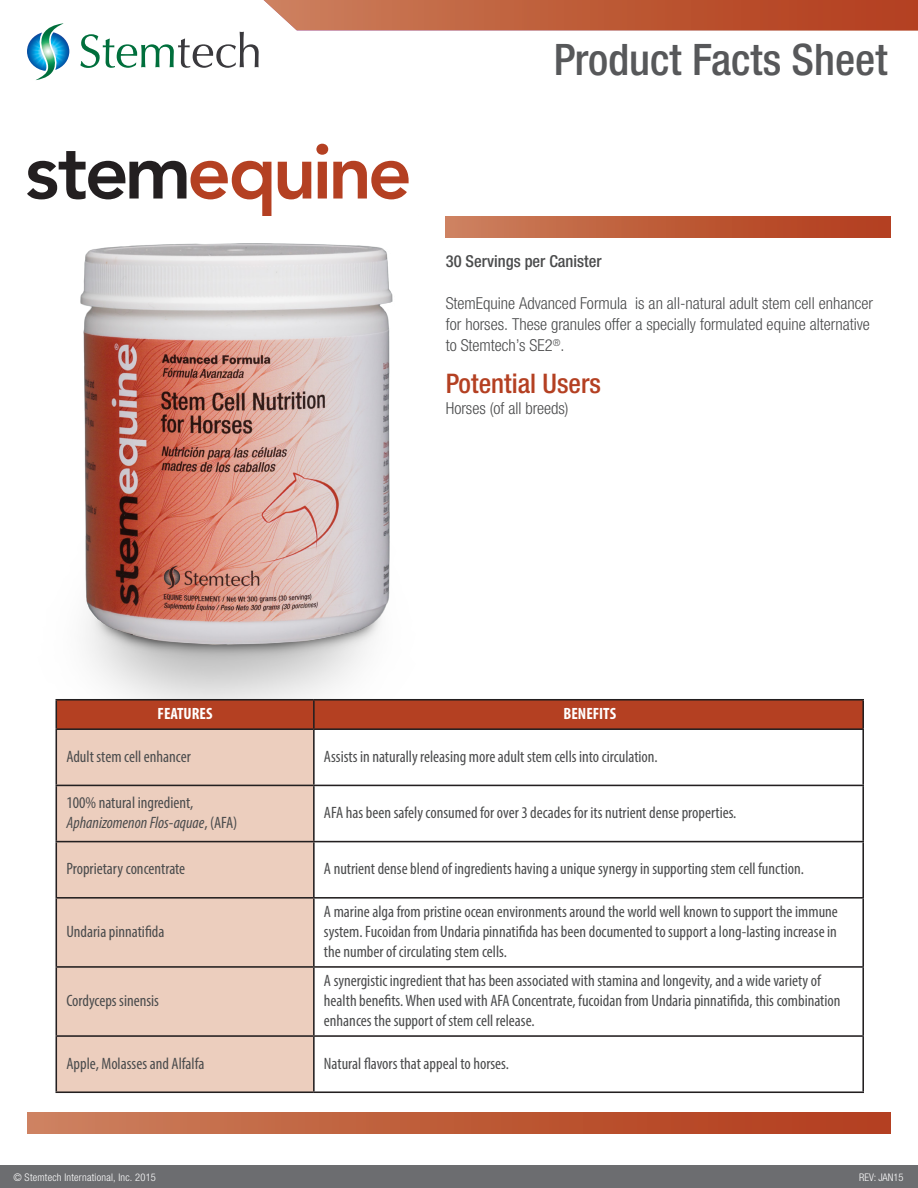
<style>
.page{position:relative;width:918px;height:1188px;background:#fff}
.page>*{position:absolute;margin:0;border:0;box-sizing:border-box;transform-origin:0 0}
.t1{font:500 condensed 43.5px "Helvetica Neue LTW1 G";color:#57585a}
.t2{font:500 condensed 27px "Helvetica Neue LTW1 G";color:#b44022}
.t3{font:condensed 16.5px/19.8px "Myriad Pro";color:#4b4c4d;text-align:justify}
.t4{font:300 condensed 16.5px/21px "Helvetica Neue LTW1 G";color:#4b4c4d}
.t5{font:italic condensed 16.5px "Myriad Pro";color:#4b4c4d}
.t6{font:500 condensed 16.5px "Helvetica Neue LTW1 G";color:#4b4c4d}
.t7{font:700 condensed 16.35px "Myriad Pro";color:#fff}
.t8{font:300 condensed 10.5px "Helvetica Neue";letter-spacing:.02em;color:#fff}
.t9{font:300 condensed 10.5px "Helvetica Neue";color:#fff}
.s1{font-style:normal}
</style>
<div class="page">
<svg style="left:80px;top:0;width:838px;height:68px"></svg>
<svg style="left:27px;top:23px;width:42px;height:57px"></svg>
<div style="left:0;top:1165px;width:918px;height:23px;background:#6c6d70"></div>
<div style="left:27px;top:1113px;width:863px;height:21px;background:linear-gradient(to right,#cb7f5b,#b13a19)"></div>
<div style="left:446px;top:216px;width:444px;height:21px;background:linear-gradient(to right,#cb7f5b,#b13a1a)"></div>
<svg style="left:27px;top:151px;width:244px;height:65px"></svg>
<svg style="left:278px;top:144px;width:131px;height:55px"></svg>
<img style="left:55px;top:243px;width:338px;height:458px">
<div style="left:57px;top:701px;width:805px;height:27px;background:#b44022"></div>
<div style="left:57px;top:730px;width:256px;height:361px;background:#eccebe"></div>
<hr style="left:55px;top:730px;width:2px;height:55px;background:#231f20">
<hr style="left:313px;top:730px;width:2px;height:55px;background:#231f20">
<hr style="left:862px;top:730px;width:2px;height:55px;background:#231f20">
<hr style="left:56px;top:785px;width:258px;height:1px;background:#231f20">
<hr style="left:55px;top:786px;width:2px;height:55px;background:#231f20">
<hr style="left:314px;top:785px;width:550px;height:1px;background:#231f20">
<hr style="left:313px;top:786px;width:2px;height:55px;background:#231f20">
<hr style="left:862px;top:786px;width:2px;height:55px;background:#231f20">
<hr style="left:56px;top:841px;width:258px;height:1px;background:#231f20">
<hr style="left:55px;top:842px;width:2px;height:55px;background:#231f20">
<hr style="left:314px;top:841px;width:550px;height:1px;background:#231f20">
<hr style="left:313px;top:842px;width:2px;height:55px;background:#231f20">
<hr style="left:862px;top:842px;width:2px;height:55px;background:#231f20">
<hr style="left:56px;top:897px;width:258px;height:2px;background:#231f20">
<hr style="left:55px;top:899px;width:2px;height:67px;background:#231f20">
<hr style="left:314px;top:897px;width:550px;height:2px;background:#231f20">
<hr style="left:313px;top:899px;width:2px;height:67px;background:#231f20">
<hr style="left:862px;top:899px;width:2px;height:67px;background:#231f20">
<hr style="left:56px;top:966px;width:258px;height:2px;background:#231f20">
<hr style="left:55px;top:968px;width:2px;height:67px;background:#231f20">
<hr style="left:314px;top:966px;width:550px;height:2px;background:#231f20">
<hr style="left:313px;top:968px;width:2px;height:67px;background:#231f20">
<hr style="left:862px;top:968px;width:2px;height:67px;background:#231f20">
<hr style="left:56px;top:1035px;width:258px;height:2px;background:#231f20">
<hr style="left:55px;top:1037px;width:2px;height:54px;background:#231f20">
<hr style="left:314px;top:1035px;width:550px;height:2px;background:#231f20">
<hr style="left:313px;top:1037px;width:2px;height:54px;background:#231f20">
<hr style="left:862px;top:1037px;width:2px;height:54px;background:#231f20">
<hr style="left:56px;top:1091px;width:258px;height:2px;background:#231f20">
<hr style="left:314px;top:1091px;width:550px;height:2px;background:#231f20">
<hr style="left:56px;top:699px;width:258px;height:2px;background:#231f20">
<hr style="left:55px;top:701px;width:2px;height:27px;background:#231f20">
<hr style="left:314px;top:699px;width:550px;height:2px;background:#231f20">
<hr style="left:313px;top:701px;width:2px;height:27px;background:#231f20">
<hr style="left:862px;top:701px;width:2px;height:27px;background:#231f20">
<hr style="left:56px;top:728px;width:258px;height:2px;background:#231f20">
<hr style="left:314px;top:728px;width:550px;height:2px;background:#231f20">
<h1 class="t1" style="left:554px;top:33px;width:335px">Product Facts Sheet</h1>
<p class="t6" style="left:446px;top:252px;width:157px">30 Servings per Canister</p>
<p class="t4" style="left:446px;top:293px;width:429px">StemEquine Advanced Formula is an all-natural adult stem cell enhancer for horses. These granules offer a specially formulated equine alternative to Stemtech’s SE2<sup>®</sup>.</p>
<p class="t2" style="left:446px;top:368px;width:157px">Potential Users</p>
<p class="t4" style="left:446px;top:398px;width:124px">Horses (of all breeds)</p>
<p class="t7" style="left:158px;top:703px;width:56px">FEATURES</p>
<p class="t7" style="left:564px;top:703px;width:54px">BENEFITS</p>
<p class="t3" style="left:66px;top:746px;width:126px">Adult stem cell enhancer</p>
<p class="t3" style="left:324px;top:746px;width:335px">Assists in naturally releasing more adult stem cells into circulation.</p>
<p class="t3" style="left:66px;top:793px;width:128px">100% natural ingredient,</p>
<p class="t5" style="left:66px;top:813px;width:173px">Aphanizomenon Flos-aquae<span class="s1">, (AFA)</span></p>
<p class="t3" style="left:324px;top:803px;width:414px">AFA has been safely consumed for over 3 decades for its nutrient dense properties.</p>
<p class="t3" style="left:66px;top:859px;width:120px">Proprietary concentrate</p>
<p class="t3" style="left:324px;top:859px;width:481px">A nutrient dense blend of ingredients having a unique synergy in supporting stem cell function.</p>
<p class="t3" style="left:66px;top:921px;width:100px">Undaria pinnatifida</p>
<p class="t3" style="left:66px;top:991px;width:94px">Cordyceps sinensis</p>
<p class="t3" style="left:324px;top:902px;width:515px">A marine alga from pristine ocean environments around the world well known to support the immune system. Fucoidan from Undaria pinnatifida has been documented to support a long-lasting increase in the number of circulating stem cells.</p>
<p class="t3" style="left:324px;top:971px;width:518px;text-align:left">A synergistic ingredient that has been associated with stamina and longevity, and a wide variety of health benefits. When used with AFA Concentrate, fucoidan from Undaria pinnatifida, this combination enhances the support of stem cell release.</p>
<p class="t3" style="left:66px;top:1053px;width:140px">Apple, Molasses and Alfalfa</p>
<p class="t3" style="left:324px;top:1053px;width:187px">Natural flavors that appeal to horses.</p>
<p class="t8" style="left:14px;top:1171px;width:144px">© Stemtech International, Inc. 2015</p>
<p class="t9" style="left:859px;top:1171px;width:46px">REV: JAN15</p>
</div>
